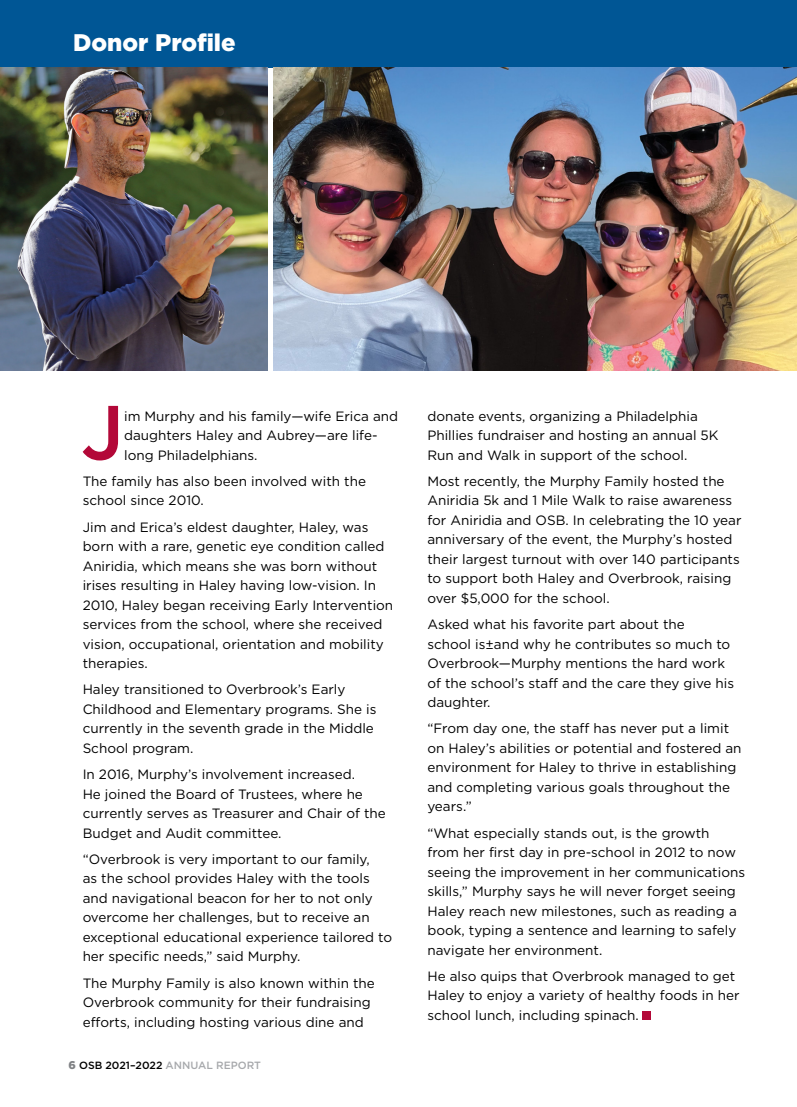
<style>
.page{position:relative;width:797px;height:1107px;background:#fff}
.page>*{position:absolute;margin:0;border:0;box-sizing:border-box;transform-origin:0 0}
.Body{font:500 76.95px "Gotham";color:#b30838}
.Heading_2___Style_2{font:900 24px "Gotham";color:#fff}
.Body-2{font:13.5px/19.5px "Gotham";color:#000}
.t1{font:500 10.5px "Gotham";color:#000}
.s1{font-weight:900;font-size:11.25px;color:#808285}
.s2{color:#a7a9ac}
</style>
<div class="page">
<div style="left:0;top:0;width:796px;height:68px;background:#005695"></div>
<img style="left:0;top:68px;width:267px;height:303px">
<img style="left:274px;top:68px;width:522px;height:303px">
<div style="left:643px;top:1012px;width:8px;height:8px;background:#b30838"></div>
<h2 class="Heading_2___Style_2" style="left:73px;top:26px;width:164px">Donor Profile</h2>
<p class="Body" style="left:81px;top:382px;width:45px">J</p>
<p class="Body-2" style="left:124px;top:406px;width:275px">im Murphy and his family—wife Erica and daughters Haley and Aubrey—are life&shy;long Philadelphians.</p>
<p class="Body-2" style="left:83px;top:471px;width:285px">The family has also been involved with the school since 2010.</p>
<p class="Body-2" style="left:83px;top:517px;width:312px">Jim and Erica’s eldest daughter, Haley, was born with a rare, genetic eye condition called Aniridia, which means she was born without irises resulting in Haley having low-vision. In 2010, Haley began receiving Early Intervention services from the school, where she received vision, occupational, orientation and mobility therapies.</p>
<p class="Body-2" style="left:83px;top:680px;width:295px">Haley transitioned to Overbrook’s Early Childhood and Elementary programs. She is currently in the seventh grade in the Middle School program.</p>
<p class="Body-2" style="left:83px;top:764px;width:305px">In 2016, Murphy’s involvement increased.<br>He joined the Board of Trustees, where he currently serves as Treasurer and Chair of the Budget and Audit committee.</p>
<p class="Body-2" style="left:83px;top:849px;width:311px">“Overbrook is very important to our family,<br>as the school provides Haley with the tools and navigational beacon for her to not only overcome her challenges, but to receive an exceptional educational experience tailored to her specific needs,” said Murphy.</p>
<p class="Body-2" style="left:83px;top:973px;width:293px">The Murphy Family is also known within the<br>Overbrook community for their fundraising efforts, including hosting various dine and</p>
<p class="t1" style="left:69px;top:1058px;width:194px"><span class="s1">6</span> OSB 2021–2022 <span class="s2">ANNUAL REPORT</span></p>
<p class="Body-2" style="left:427px;top:406px;width:293px">donate events, organizing a Philadelphia<br>Phillies fundraiser and hosting an annual 5K<br>Run and Walk in support of the school.</p>
<p class="Body-2" style="left:427px;top:471px;width:315px">Most recently, the Murphy Family hosted the Aniridia 5k and 1 Mile Walk to raise awareness for Aniridia and OSB. In celebrating the 10 year anniversary of the event, the Murphy’s hosted their largest turnout with over 140 participants to support both Haley and Overbrook, raising over $5,000 for the school.</p>
<p class="Body-2" style="left:427px;top:614px;width:308px">Asked what his favorite part about the<br>school is±and why he contributes so much to Overbrook—Murphy mentions the hard work of the school’s staff and the care they give his daughter.</p>
<p class="Body-2" style="left:427px;top:719px;width:316px">“From day one, the staff has never put a limit on Haley’s abilities or potential and fostered an environment for Haley to thrive in establishing and completing various goals throughout the years.”</p>
<p class="Body-2" style="left:427px;top:823px;width:319px">“What especially stands out, is the growth<br>from her first day in pre-school in 2012 to now seeing the improvement in her communications skills,” Murphy says he will never forget seeing Haley reach new milestones, such as reading a book, typing a sentence and learning to safely navigate her environment.</p>
<p class="Body-2" style="left:427px;top:966px;width:313px">He also quips that Overbrook managed to get<br>Haley to enjoy a variety of healthy foods in her school lunch, including spinach.</p>
</div>
